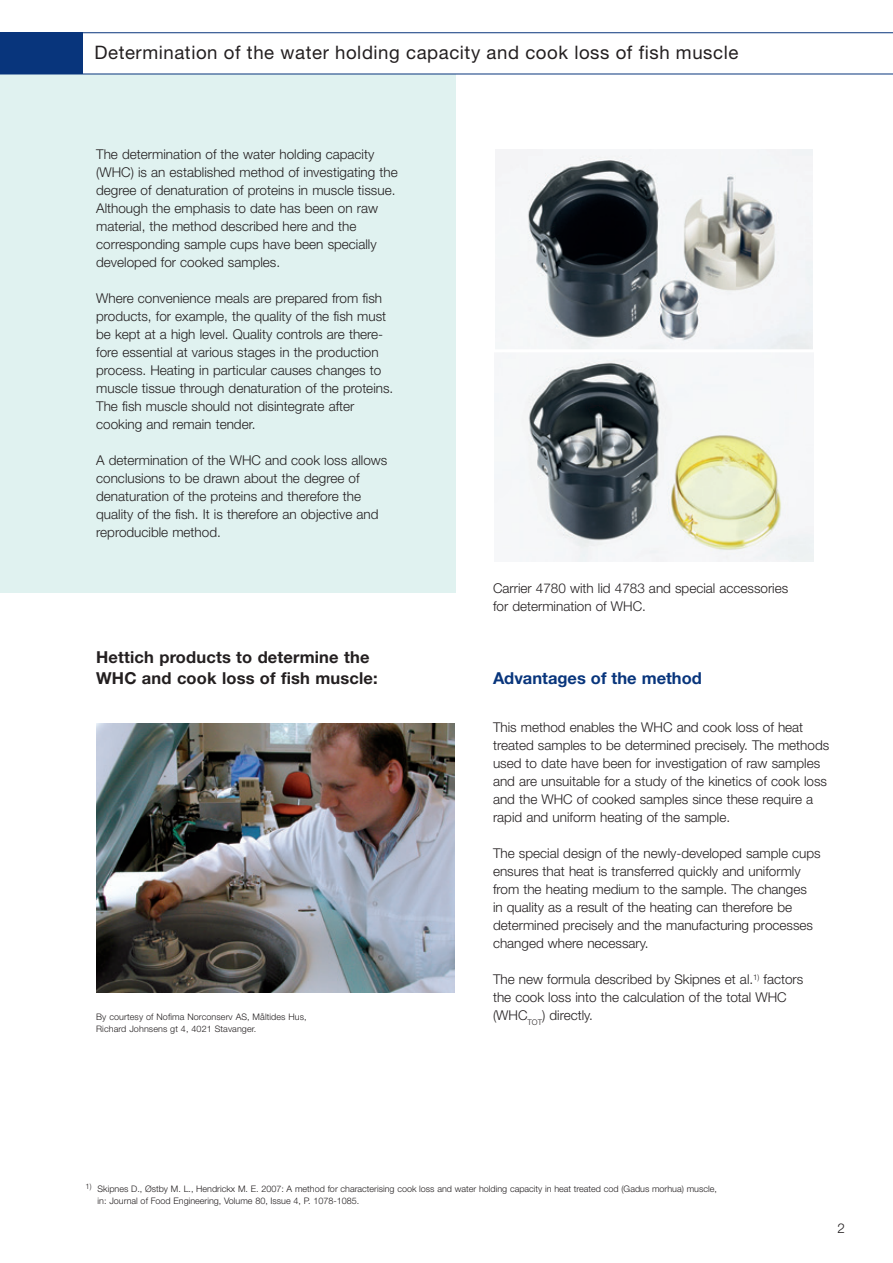
<style>
.page{position:relative;width:893px;height:1263px;background:#fff}
.page>*{position:absolute;margin:0;border:0;box-sizing:border-box;transform-origin:0 0}
.t1{font:18.6px "Helvetica Neue";letter-spacing:.03em;color:#231f20}
.t2{font:700 16.5px/21px "Helvetica Neue";letter-spacing:.01em;color:#231f20}
.t3{font:700 16.5px "Helvetica Neue";color:#08357c}
.t4{font:300 13.5px/18px "Helvetica Neue";color:#231f20}
.t5{font:300 9px/11.6px "Helvetica Neue";color:#231f20}
.t6{font:300 8.85px "Helvetica Neue";letter-spacing:.01em;color:#231f20}
</style>
<div class="page">
<div style="left:0;top:74px;width:455px;height:518px;background:#e0f2f0"></div>
<img style="left:97px;top:724px;width:358px;height:268px">
<hr style="left:0;top:74px;width:893px;height:1px;background:#08357c">
<hr style="left:0;top:32px;width:893px;height:1px;background:#08357c">
<div style="left:0;top:33px;width:82px;height:41px;background:#08357c"></div>
<img style="left:495px;top:149px;width:318px;height:413px">
<hr style="left:483px;top:349px;width:359px;height:3px;background:#fff">
<h1 class="t1" style="left:94px;top:41px;width:645px">Determination of the water holding capacity and cook loss of fish muscle</h1>
<p class="t4" style="left:96px;top:145px;width:303px">The determination of the water holding capacity (WHC) is an established method of investigating the degree of denaturation of proteins in muscle tissue.<br>Although the emphasis to date has been on raw material, the method described here and the corresponding sample cups have been specially developed for cooked samples.</p>
<p class="t4" style="left:96px;top:289px;width:299px">Where convenience meals are prepared from fish products, for example, the quality of the fish must be kept at a high level. Quality controls are there&shy;fore essential at various stages in the production process. Heating in particular causes changes to muscle tissue through denaturation of the proteins.<br>The fish muscle should not disintegrate after cooking and remain tender.</p>
<p class="t4" style="left:96px;top:451px;width:293px">A determination of the WHC and cook loss allows conclusions to be drawn about the degree of denaturation of the proteins and therefore the quality of the fish. It is therefore an objective and reproducible method.</p>
<p class="t2" style="left:96px;top:646px;width:283px">Hettich products to determine the<br>WHC and cook loss of fish muscle:</p>
<p class="t5" style="left:96px;top:1011px;width:212px">By courtesy of Nofima Norconserv AS, Måltides Hus,</p>
<p class="t6" style="left:96px;top:1023px;width:162px">Richard Johnsens gt 4, 4021 Stavanger.</p>
<p class="t4" style="left:493px;top:578px;width:297px">Carrier 4780 with lid 4783 and special accessories for determination of WHC.</p>
<p class="t3" style="left:493px;top:668px;width:210px">Advantages of the method</p>
<p class="t4" style="left:493px;top:718px;width:338px">This method enables the WHC and cook loss of heat treated samples to be determined precisely. The methods used to date have been for investigation of raw samples and are unsuitable for a study of the kinetics of cook loss and the WHC of cooked samples since these require a rapid and uniform heating of the sample.</p>
<p class="t4" style="left:493px;top:844px;width:329px">The special design of the newly-developed sample cups ensures that heat is transferred quickly and uniformly from the heating medium to the sample. The changes<br>in quality as a result of the heating can therefore be determined precisely and the manufacturing processes changed where necessary.</p>
<p class="t4" style="left:493px;top:970px;width:312px">The new formula described by Skipnes et al.<sup>1)</sup> factors the cook loss into the calculation of the total WHC (WHC<sub>TOT</sub>) directly.</p>
<p class="t5" style="left:98px;top:1183px;width:621px;text-indent:-12px"><sup>1)</sup> Skipnes D., Østby M. L., Hendrickx M. E. 2007: A method for characterising cook loss and water holding capacity in heat treated cod (Gadus morhua) muscle, in: Journal of Food Engineering, Volume 80, Issue 4, P. 1078-1085.</p>
<p class="t4" style="left:837px;top:1218px;width:9px">2</p>
</div>
